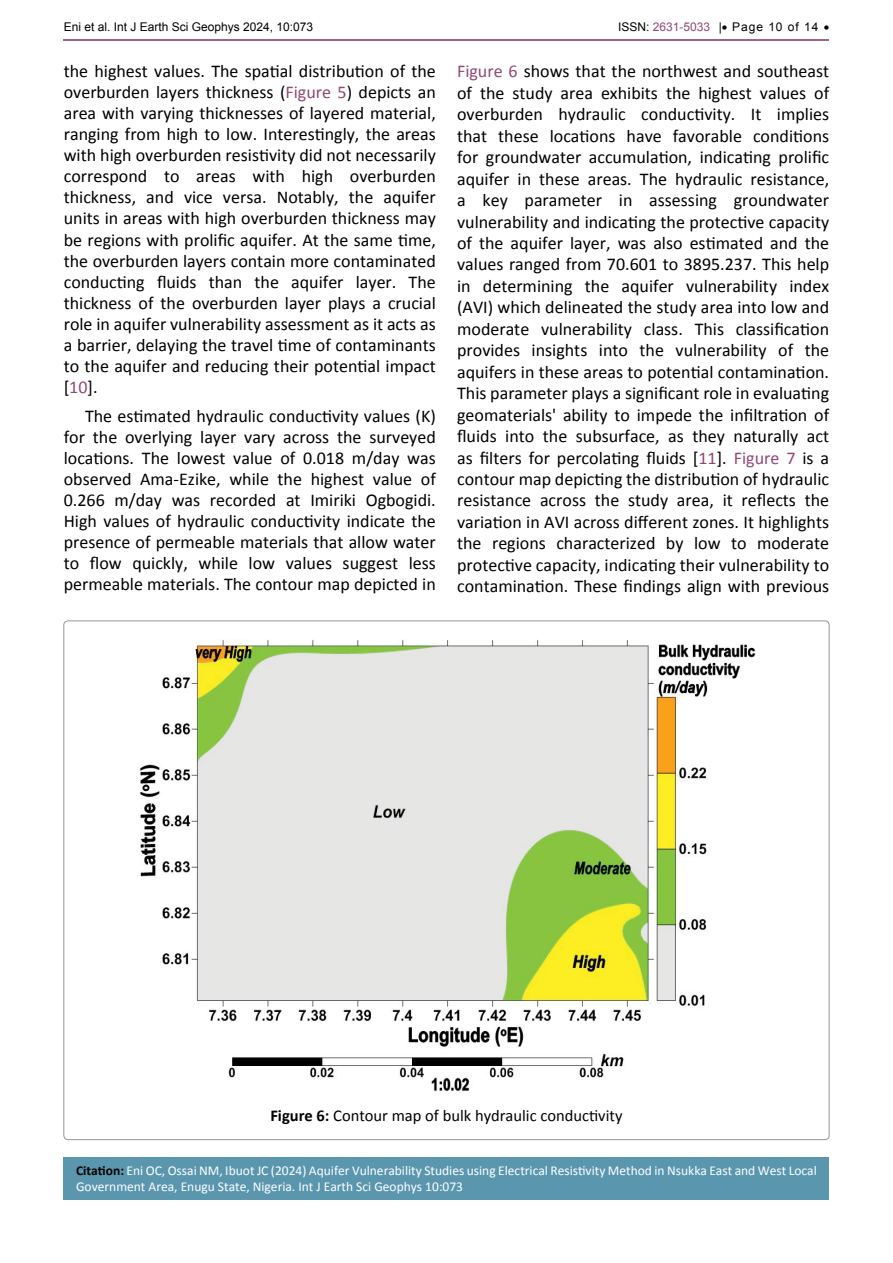
<style>
.page{position:relative;width:893px;height:1263px;background:#fff}
.page>*{position:absolute;margin:0;border:0;box-sizing:border-box;transform-origin:0 0}
.t1{font:18px/21.5px "Calibri";color:#000;text-align:justify}
.t2{font:16.5px "Calibri";color:#000}
.t3{font:13.5px/16.2px "Calibri";color:#fff}
.t4{font:12px "Arial";color:#000}
.s1{color:#904875}
.s2{font-weight:700}
.s3{font-weight:700;color:#000}
</style>
<div class="page">
<hr style="left:64px;top:39px;width:765px;height:2px;background:#904875">
<div style="left:64px;top:1157px;width:765px;height:42px;background:#5a97af"></div>
<img style="left:140px;top:639px;width:616px;height:453px">
<p class="t4" style="left:64px;top:18px;width:251px">Eni et al. Int J Earth Sci Geophys 2024, 10:073</p>
<p class="t4" style="left:618px;top:18px;width:213px">ISSN: <span class="s1">2631-5033</span> |• Page 10 of 14 •</p>
<p class="t1" style="left:64px;top:61px;width:374px;line-height:21px">the highest values. The spatial distribution of the overburden layers thickness (<span class="s1">Figure 5</span>) depicts an area with varying thicknesses of layered material, ranging from high to low. Interestingly, the areas with high overburden resistivity did not necessarily correspond to areas with high overburden thickness, and vice versa. Notably, the aquifer units in areas with high overburden thickness may be regions with prolific aquifer. At the same time, the overburden layers contain more contaminated conducting fluids than the aquifer layer. The thickness of the overburden layer plays a crucial role in aquifer vulnerability assessment as it acts as a barrier, delaying the travel time of contaminants to the aquifer and reducing their potential impact [<span class="s1">10</span>].</p>
<p class="t1" style="left:64px;top:406px;width:374px;line-height:21px;text-indent:21px">The estimated hydraulic conductivity values (K) for the overlying layer vary across the surveyed locations. The lowest value of 0.018 m/day was observed Ama-Ezike, while the highest value of 0.266 m/day was recorded at Imiriki Ogbogidi.<br>High values of hydraulic conductivity indicate the presence of permeable materials that allow water to flow quickly, while low values suggest less permeable materials. The contour map depicted in</p>
<p class="t1" style="left:457px;top:61px;width:374px"><span class="s1">Figure 6</span> shows that the northwest and southeast of the study area exhibits the highest values of overburden hydraulic conductivity. It implies that these locations have favorable conditions for groundwater accumulation, indicating prolific aquifer in these areas. The hydraulic resistance, a key parameter in assessing groundwater vulnerability and indicating the protective capacity of the aquifer layer, was also estimated and the values ranged from 70.601 to 3895.237. This help in determining the aquifer vulnerability index (AVI) which delineated the study area into low and moderate vulnerability class. This classification provides insights into the vulnerability of the aquifers in these areas to potential contamination.<br>This parameter plays a significant role in evaluating geomaterials' ability to impede the infiltration of fluids into the subsurface, as they naturally act as filters for percolating fluids [<span class="s1">11</span>]. <span class="s1">Figure 7</span> is a contour map depicting the distribution of hydraulic resistance across the study area, it reflects the variation in AVI across different zones. It highlights the regions characterized by low to moderate protective capacity, indicating their vulnerability to contamination. These findings align with previous</p>
<p class="t2" style="left:270px;top:1105px;width:354px"><span class="s2">Figure 6:</span> Contour map of bulk hydraulic conductivity</p>
<p class="t3" style="left:76px;top:1162px;width:742px"><span class="s3">Citation:</span> Eni OC, Ossai NM, Ibuot JC (2024) Aquifer Vulnerability Studies using Electrical Resistivity Method in Nsukka East and West Local<br>Government Area, Enugu State, Nigeria. Int J Earth Sci Geophys 10:073</p>
</div>
